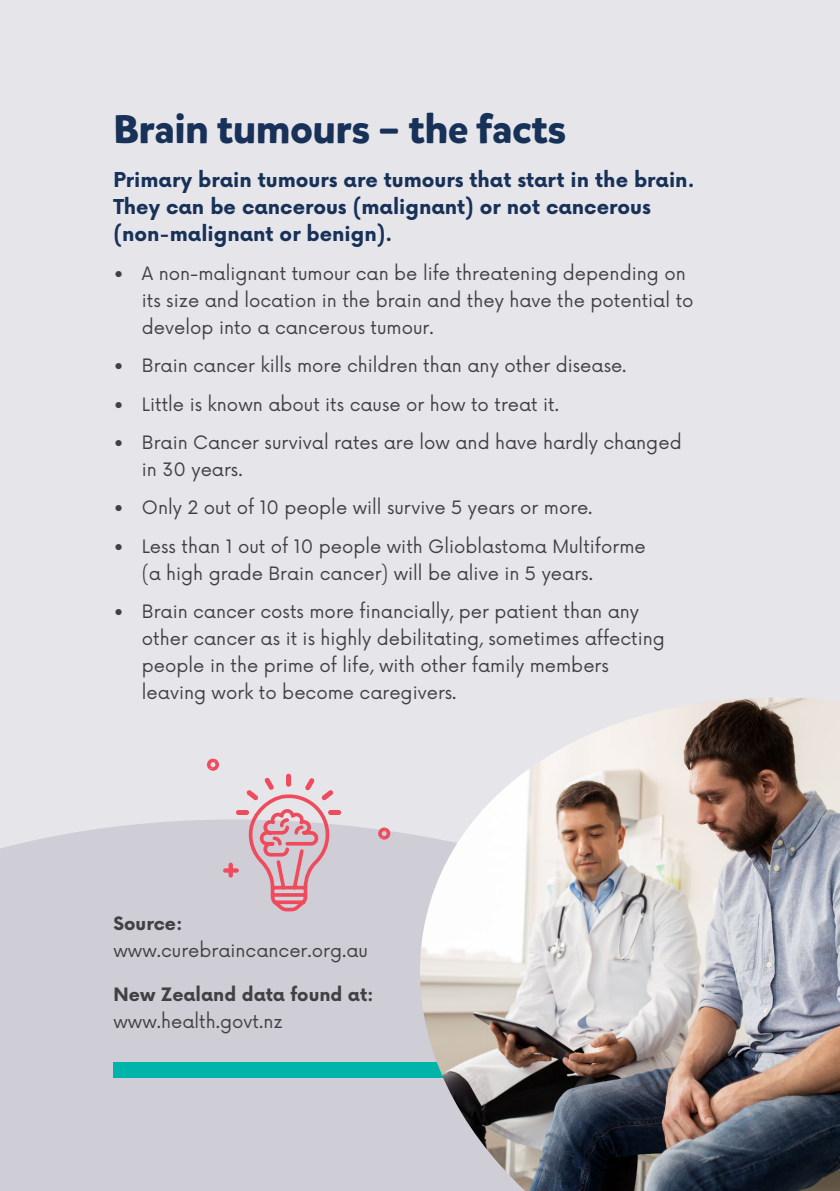
<style>
.page{position:relative;width:840px;height:1191px;background:#fff}
.page>*{position:absolute;margin:0;border:0;box-sizing:border-box;transform-origin:0 0}
.t1{font:40px "Mikado Bold DEMO";color:#173158}
.t2{font:700 20px/27px "Now";color:#173158}
.t3{font:18px/27px "Now";color:#414042}
.t4{font:700 18px "Now";color:#414042}
.s1{font-family:"Patagonia";font-weight:500}
</style>
<div class="page">
<div style="left:0;top:0;width:839px;height:1191px;background:#e6e5ea"></div>
<div style="left:0;top:819px;width:420px;height:372px;background:#cfcdd6"></div>
<div style="left:113px;top:1061px;width:349px;height:16px;background:#00b4aa"></div>
<img style="left:420px;top:697px;width:419px;height:494px">
<div style="left:328px;top:810px;width:13px;height:5px;background:#f04b5d;border-radius:2px"></div>
<div style="left:286px;top:773px;width:5px;height:13px;background:#f04b5d;border-radius:2px"></div>
<svg style="left:245px;top:777px;width:88px;height:137px"></svg>
<div style="left:236px;top:810px;width:13px;height:5px;background:#f04b5d;border-radius:2px"></div>
<svg style="left:223px;top:862px;width:16px;height:15px"></svg>
<svg style="left:378px;top:827px;width:12px;height:12px"></svg>
<svg style="left:207px;top:758px;width:12px;height:12px"></svg>
<h1 class="t1" style="left:113px;top:113px;width:454px">Brain tumours <span class="s1">–</span> the facts</h1>
<p class="t2" style="left:113px;top:166px;width:582px">Primary brain tumours are tumours that start in the brain.<br>They can be cancerous (malignant) or not cancerous (non-malignant or benign).</p>
<p class="t3" style="left:142px;top:258px;width:553px;text-indent:-28px">• A non-malignant tumour can be life threatening depending on its size and location in the brain and they have the potential to develop into a cancerous tumour.</p>
<p class="t3" style="left:113px;top:351px;width:514px">• Brain cancer kills more children than any other disease.</p>
<p class="t3" style="left:113px;top:389px;width:447px">• Little is known about its cause or how to treat it.</p>
<p class="t3" style="left:142px;top:427px;width:541px;text-indent:-28px">• Brain Cancer survival rates are low and have hardly changed in 30 years.</p>
<p class="t3" style="left:113px;top:493px;width:480px">• Only 2 out of 10 people will survive 5 years or more.</p>
<p class="t3" style="left:142px;top:531px;width:505px;text-indent:-28px">• Less than 1 out of 10 people with Glioblastoma Multiforme (a high grade Brain cancer) will be alive in 5 years.</p>
<p class="t3" style="left:142px;top:596px;width:524px;text-indent:-28px">• Brain cancer costs more financially, per patient than any other cancer as it is highly debilitating, sometimes affecting people in the prime of life, with other family members leaving work to become caregivers.</p>
<p class="t4" style="left:113px;top:910px;width:71px">Source:</p>
<p class="t3" style="left:113px;top:935px;width:256px">www.curebraincancer.org.au</p>
<p class="t4" style="left:113px;top:981px;width:261px">New Zealand data found at:</p>
<p class="t3" style="left:113px;top:1006px;width:171px">www.health.govt.nz</p>
</div>
